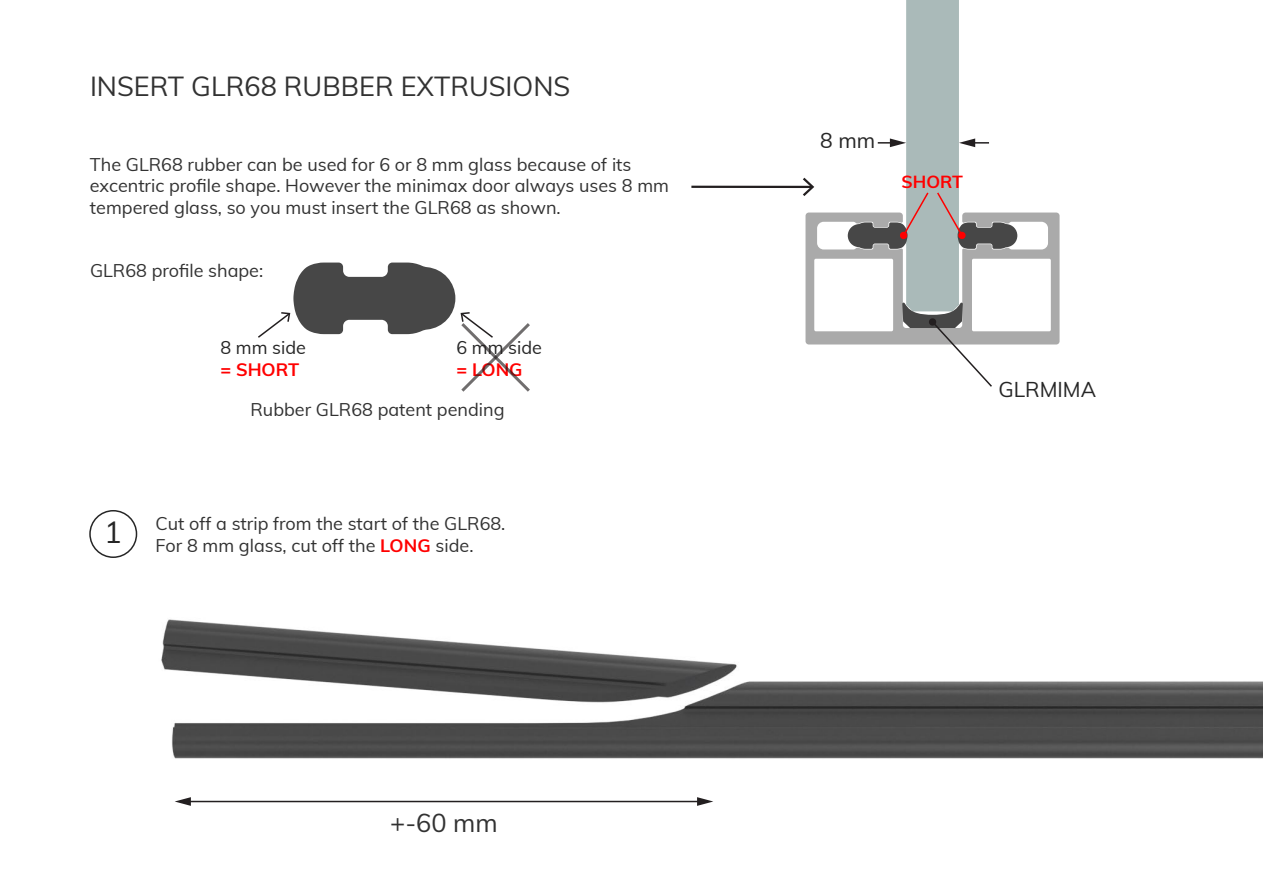
<style>
.page{position:relative;width:1263px;height:893px;background:#fff}
.page>*{position:absolute;margin:0;border:0;box-sizing:border-box;transform-origin:0 0}
.t1{font:30px "Muli";color:#262626}
.t2{font:27px "Muli";color:#323232}
.t3{font:25.35px "Muli";color:#323232}
.t4{font:21px "Muli";color:#262626}
.t5{font:18px/21.6px "Muli";color:#323232}
.t6{font:18px "Muli";color:#262626}
.t7{font:700 18px "Muli";color:#f00}
.t8{font:700 17.55px "Muli";color:#f00}
.s1{font-weight:700;color:#f00}
</style>
<div class="page">
<img style="left:161px;top:619px;width:1102px;height:140px">
<hr style="left:691px;top:186px;width:121px;height:2px;background:#231f20">
<div style="left:89px;top:510px;width:48px;height:48px;border:2px solid #262626;border-radius:50%"></div>
<hr style="left:188px;top:801px;width:512px;height:1px;background:#231f20">
<svg style="left:697px;top:797px;width:16px;height:9px"></svg>
<svg style="left:175px;top:797px;width:16px;height:9px"></svg>
<svg style="left:803px;top:0;width:256px;height:387px"></svg>
<svg style="left:258px;top:263px;width:272px;height:129px"></svg>
<h2 class="t2" style="left:90px;top:66px;width:482px">INSERT GLR68 RUBBER EXTRUSIONS</h2>
<p class="t5" style="left:90px;top:153px;width:581px">The GLR68 rubber can be used for 6 or 8 mm glass because of its excentric profile shape. However the minimax door always uses 8 mm tempered glass, so you must insert the GLR68 as shown.</p>
<p class="t5" style="left:90px;top:259px;width:175px">GLR68 profile shape:</p>
<p class="t6" style="left:220px;top:335px;width:87px">8 mm side</p>
<p class="t7" style="left:220px;top:356px;width:80px">= SHORT</p>
<p class="t6" style="left:456px;top:335px;width:87px">6 mm side</p>
<p class="t7" style="left:456px;top:356px;width:68px">= LONG</p>
<p class="t5" style="left:250px;top:398px;width:256px">Rubber GLR68 patent pending</p>
<h1 class="t1" style="left:104px;top:511px;width:19px">1</h1>
<p class="t5" style="left:156px;top:512px;width:351px">Cut off a strip from the start of the GLR68.<br>For 8 mm glass, cut off the <span class="s1">LONG</span> side.</p>
<h3 class="t3" style="left:390px;top:805px;width:109px">+-60 mm</h3>
<p class="t4" style="left:820px;top:125px;width:56px">8 mm</p>
<p class="t8" style="left:901px;top:169px;width:63px">SHORT</p>
<p class="t4" style="left:998px;top:374px;width:99px">GLRMIMA</p>
</div>
